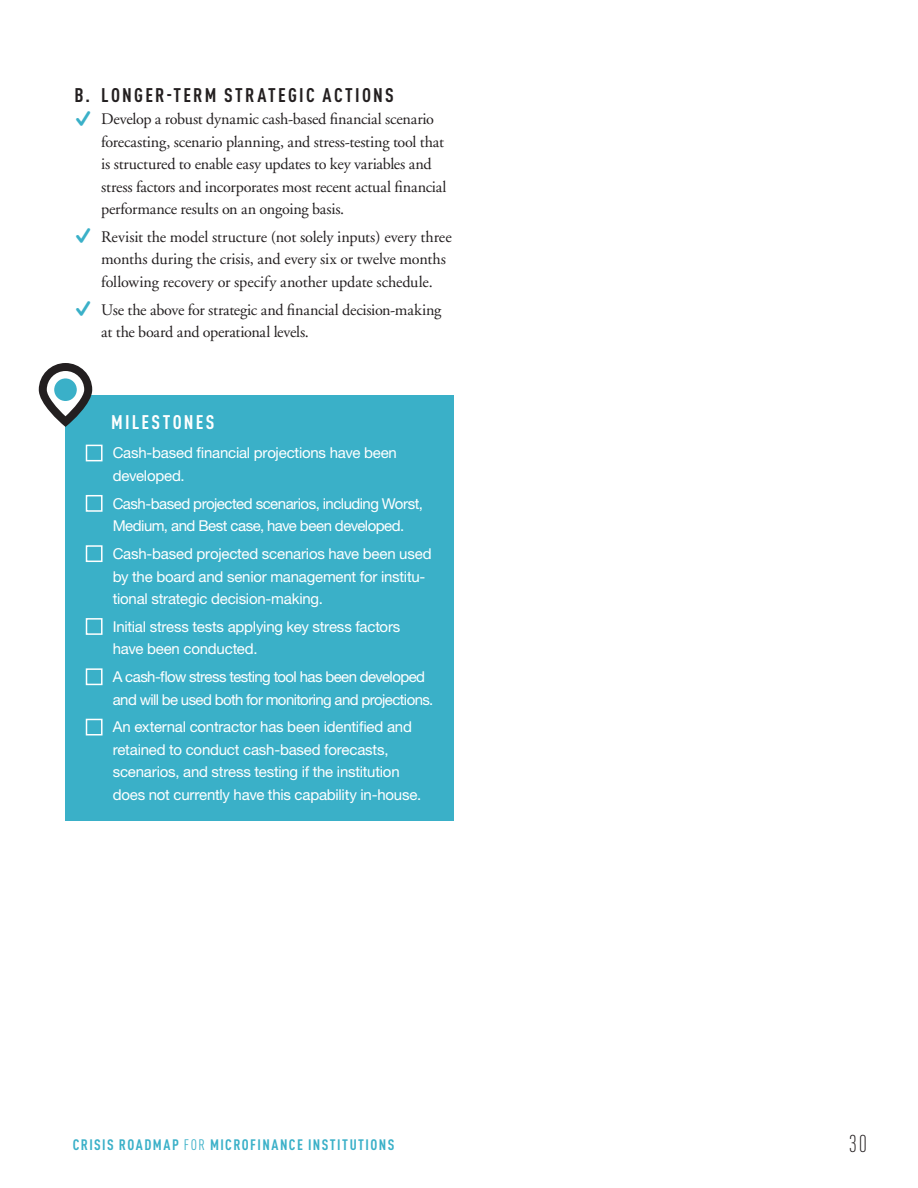
<style>
.page{position:relative;width:918px;height:1188px;background:#fff}
.page>*{position:absolute;margin:0;border:0;box-sizing:border-box;transform-origin:0 0}
.t1{font:300 condensed 24px "DIN Pro";color:#231f20}
.B_Head{font:700 condensed 19.5px "DIN Pro";letter-spacing:.115em;color:#231f20}
.Milestones{font:700 condensed 19.5px "DIN Pro";letter-spacing:.12em;color:#fff}
.t2{font:16.2px/22.5px "Adobe Garamond";letter-spacing:-.015em;color:#231f20}
.Box_Bullets_-_White{font:15px/22.5px "Helvetica Neue LT Std";letter-spacing:-.015em;color:#fff}
.Box_Bullets_-_White-2{font:15px/22.5px "Helvetica Neue LT Std";letter-spacing:-.04em;color:#fff}
.Box_Bullets_-_White-3{font:15px/22.5px "Helvetica Neue LT Std";letter-spacing:-.035em;color:#fff}
.t3{font:700 condensed 15px "DIN Pro";letter-spacing:.095em;color:#3ab0c8}
.s1{font-family:"Entypo";font-size:42px;color:#3ab0c8}
.s2{font-weight:400}
</style>
<div class="page">
<div style="left:66px;top:395px;width:388px;height:425px;background:#3ab0c8"></div>
<div style="left:86px;top:445px;width:17px;height:16px;border:2px solid #fff"></div>
<div style="left:86px;top:495px;width:17px;height:17px;border:2px solid #fff"></div>
<div style="left:86px;top:545px;width:17px;height:17px;border:2px solid #fff"></div>
<div style="left:86px;top:618px;width:17px;height:17px;border:2px solid #fff"></div>
<div style="left:86px;top:668px;width:17px;height:17px;border:2px solid #fff"></div>
<div style="left:86px;top:719px;width:17px;height:16px;border:2px solid #fff"></div>
<svg style="left:39px;top:363px;width:53px;height:64px"></svg>
<div style="left:54px;top:378px;width:23px;height:23px;background:#3ab0c8;border-radius:50%"></div>
<p class="B_Head" style="left:74px;top:80px;width:321px">B. LONGER-TERM STRATEGIC ACTIONS</p>
<p class="t2" style="left:101px;top:108px;width:347px;text-indent:-27px"><span class="s1">✓</span> Develop a robust dynamic cash-based financial scenario forecasting, scenario planning, and stress-testing tool that is structured to enable easy updates to key variables and stress factors and incorporates most recent actual financial performance results on an ongoing basis.</p>
<p class="t2" style="left:101px;top:226px;width:352px;text-indent:-27px"><span class="s1">✓</span> Revisit the model structure (not solely inputs) every three months during the crisis, and every six or twelve months following recovery or specify another update schedule.</p>
<p class="t2" style="left:101px;top:299px;width:342px;text-indent:-27px"><span class="s1">✓</span> Use the above for strategic and financial decision-making at the board and operational levels.</p>
<p class="Milestones" style="left:111px;top:408px;width:105px">MILESTONES</p>
<p class="Box_Bullets_-_White" style="left:113px;top:442px;width:286px">Cash-based financial projections have been developed.</p>
<p class="Box_Bullets_-_White-3" style="left:113px;top:492px;width:312px">Cash-based projected scenarios, including Worst,<br>Medium, and Best case, have been developed.</p>
<p class="Box_Bullets_-_White" style="left:113px;top:542px;width:320px">Cash-based projected scenarios have been used by the board and senior management for institu&shy;tional strategic decision-making.</p>
<p class="Box_Bullets_-_White" style="left:113px;top:615px;width:289px">Initial stress tests applying key stress factors have been conducted.</p>
<p class="Box_Bullets_-_White-2" style="left:113px;top:665px;width:322px">A cash-flow stress testing tool has been developed and will be used both for monitoring and projections.</p>
<p class="Box_Bullets_-_White" style="left:113px;top:716px;width:310px">An external contractor has been identified and retained to conduct cash-based forecasts, scenarios, and stress testing if the institution does not currently have this capability in-house.</p>
<p class="t3" style="left:73px;top:1134px;width:323px">CRISIS ROADMAP <span class="s2">FOR</span> MICROFINANCE INSTITUTIONS</p>
<h1 class="t1" style="left:849px;top:1126px;width:20px">30</h1>
</div>
